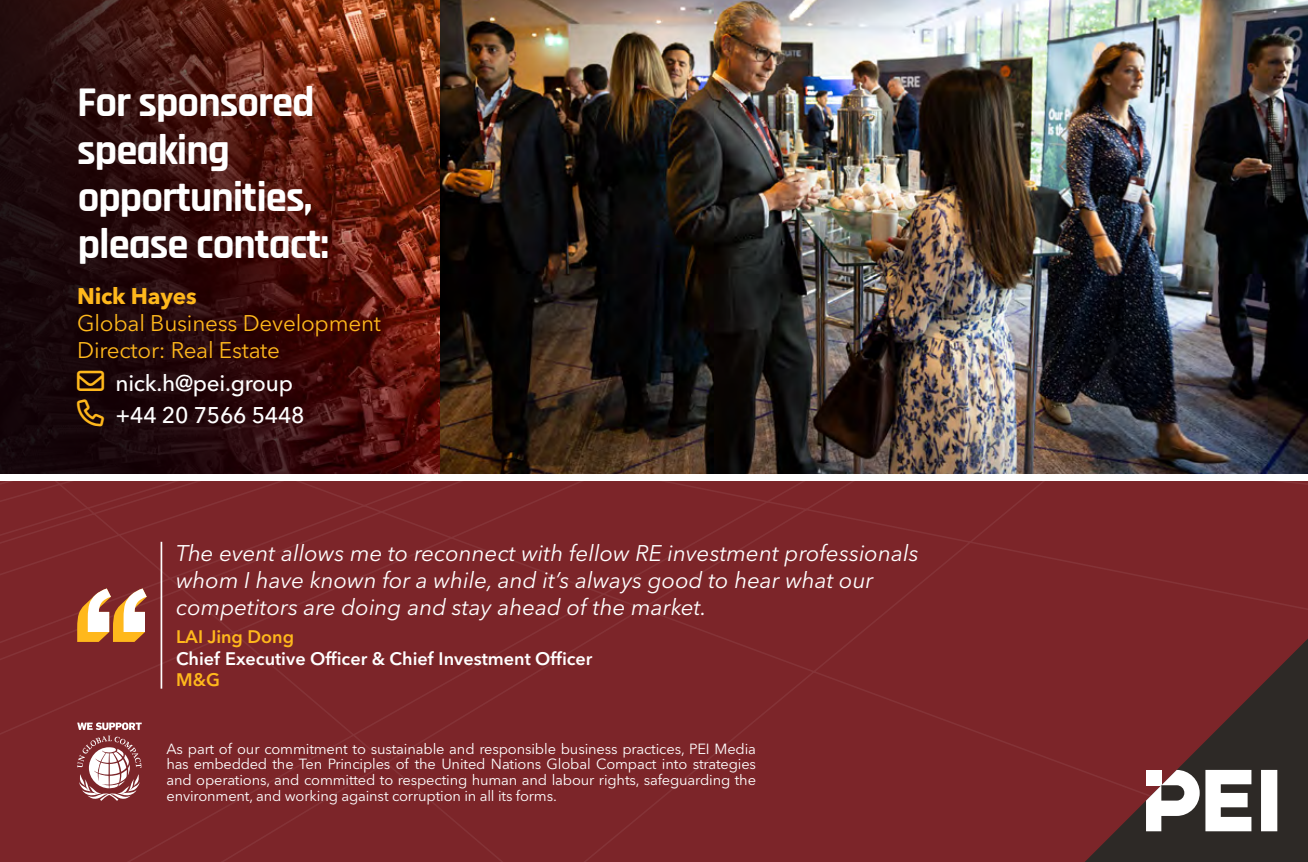
<style>
.page{position:relative;width:1308px;height:862px;background:#fff}
.page>*{position:absolute;margin:0;border:0;box-sizing:border-box;transform-origin:0 0}
.t1{font:700 42.75px/47.2px "Rajdhani";letter-spacing:-.025em;color:#fff}
.t2{font:italic 22.5px/27px "Avenir Next LT Pro";color:#fff}
.t3{font:22.5px/27px "Avenir Next LT Pro";letter-spacing:-.01em;color:#ffb81c}
.t4{font:500 22.5px/32.4px "Avenir Next LT Pro";letter-spacing:-.01em;color:#fff}
.t5{font:700 22.5px "Avenir Next LT Pro";letter-spacing:-.01em;color:#ffb81c}
.t6{font:600 18px "Avenir Next LT Pro";color:#fff}
.t7{font:600 18px "Avenir Next LT Pro";color:#ffb81c}
.t8{font:14.62px/15.8px "Avenir Next LT Pro";letter-spacing:-.01em;color:#fff;text-align:justify}
.s1{color:#ffb81c}
</style>
<div class="page">
<svg style="left:0;top:0;width:440px;height:474px;background:#41130e"></svg>
<img style="left:440px;top:0;width:867px;height:474px">
<div style="left:0;top:481px;width:1307px;height:380px;background:#7c2529"></div>
<svg style="left:77px;top:735px;width:64px;height:65px"></svg>
<svg style="left:77px;top:722px;width:65px;height:7px"></svg>
<hr style="left:161px;top:541px;width:1px;height:147px;background:#fff">
<svg style="left:77px;top:588px;width:70px;height:53px"></svg>
<svg style="left:1084px;top:638px;width:223px;height:223px;background:#5c2728"></svg>
<svg style="left:1146px;top:769px;width:131px;height:61px"></svg>
<svg style="left:77px;top:399px;width:27px;height:27px"></svg>
<h1 class="t1" style="left:77px;top:80px;width:253px">For sponsored speaking opportunities, please contact:</h1>
<h2 class="t5" style="left:77px;top:282px;width:121px">Nick Hayes</h2>
<h2 class="t3" style="left:77px;top:310px;width:305px">Global Business Development<br>Director: Real Estate</h2>
<h2 class="t4" style="left:115px;top:366px;width:191px;text-indent:-38px"><span class="s1">→</span> nick.h@pei.group +44 20 7566 5448</h2>
<h2 class="t2" style="left:176px;top:539px;width:744px">The event allows me to reconnect with fellow RE investment professionals whom I have known for a while, and it’s always good to hear what our competitors are doing and stay ahead of the market.</h2>
<p class="t7" style="left:176px;top:625px;width:119px">LAI Jing Dong</p>
<p class="t6" style="left:176px;top:647px;width:418px">Chief Executive Officer &amp; Chief Investment Officer</p>
<p class="t7" style="left:176px;top:668px;width:45px">M&amp;G</p>
<p class="t8" style="left:166px;top:740px;width:591px">As part of our commitment to sustainable and responsible business practices, PEI Media has embedded the Ten Principles of the United Nations Global Compact into strategies and operations, and committed to respecting human and labour rights, safeguarding the environment, and working against corruption in all its forms.</p>
</div>
